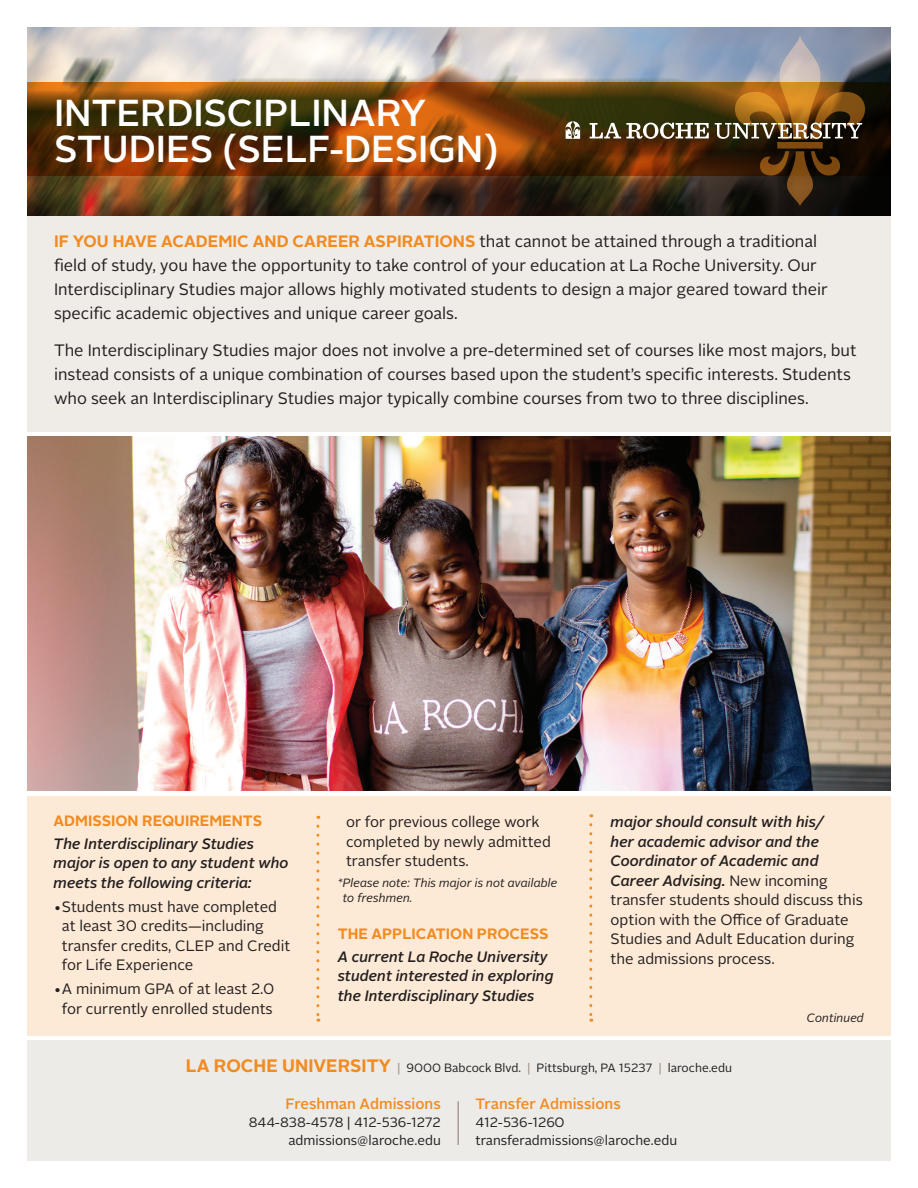
<style>
.page{position:relative;width:918px;height:1188px;background:#fff}
.page>*{position:absolute;margin:0;border:0;box-sizing:border-box;transform-origin:0 0}
.t1{font:500 37.5px/36px "Alright Sans";color:#fff}
.t2{font:16.5px/24px "Alright Sans";color:#231f20}
.Classes_List{font:15px/19.5px "Alright Sans";color:#231f20}
.Classes_List-2{font:italic 500 15px/19.5px "Alright Sans";color:#231f20}
.Classes_List-3{font:700 15px "Alright Sans";color:#f28b20}
.t3{font:500 15px "Alright Sans";color:#f28b20}
.t4{font:13.5px "Alright Sans";color:#231f20}
.t5{font:12px "Alright Sans";color:#231f20}
.Classes_List-4{font:italic 12px/15px "Alright Sans";color:#231f20}
.s1{font-weight:700;color:#f28b20}
.s2{font-weight:500;font-style:italic}
.s3{font-weight:700;font-size:18px;color:#f28b20}
.s4{color:#998b7d}
</style>
<div class="page">
<div style="left:27px;top:209px;width:864px;height:223px;background:#efebe7"></div>
<img style="left:27px;top:437px;width:864px;height:354px">
<div style="left:27px;top:796px;width:864px;height:240px;background:#fdead6"></div>
<svg style="left:316px;top:826px;width:3px;height:196px"></svg>
<svg style="left:589px;top:825px;width:3px;height:197px"></svg>
<div style="left:27px;top:1041px;width:864px;height:120px;background:#ecebe7"></div>
<hr style="left:458px;top:1101px;width:1px;height:44px;background:#85776f">
<img style="left:27px;top:27px;width:864px;height:189px">
<svg style="left:27px;top:82px;width:864px;height:94px;background:#693909"></svg>
<img style="left:736px;top:36px;width:128px;height:170px">
<svg style="left:590px;top:123px;width:119px;height:16px"></svg>
<svg style="left:715px;top:123px;width:147px;height:16px"></svg>
<svg style="left:566px;top:121px;width:15px;height:18px"></svg>
<p class="t1" style="left:54px;top:95px;width:446px">INTERDISCIPLINARY<br>STUDIES (SELF-DESIGN)</p>
<p class="t2" style="left:54px;top:229px;width:775px"><span class="s1">IF YOU HAVE ACADEMIC AND CAREER ASPIRATIONS</span> that cannot be attained through a traditional field of study, you have the opportunity to take control of your education at La Roche University. Our Interdisciplinary Studies major allows highly motivated students to design a major geared toward their specific academic objectives and unique career goals.</p>
<p class="t2" style="left:54px;top:339px;width:804px">The Interdisciplinary Studies major does not involve a pre-determined set of courses like most majors, but instead consists of a unique combination of courses based upon the student’s specific interests. Students who seek an Interdisciplinary Studies major typically combine courses from two to three disciplines.</p>
<p class="Classes_List-3" style="left:54px;top:810px;width:210px">ADMISSION REQUIREMENTS</p>
<p class="Classes_List-2" style="left:54px;top:834px;width:236px">The Interdisciplinary Studies major is open to any student who meets the following criteria:</p>
<p class="Classes_List" style="left:62px;top:897px;width:230px;text-indent:-8px">•Students must have completed at least 30 credits—including transfer credits, CLEP and Credit for Life Experience</p>
<p class="Classes_List" style="left:54px;top:980px;width:222px;text-align:center">•A minimum GPA of at least 2.0 for currently enrolled students</p>
<p class="Classes_List" style="left:346px;top:812px;width:206px">or for previous college work completed by newly admitted transfer students.</p>
<p class="Classes_List-4" style="left:343px;top:876px;width:216px;text-indent:-5px">*Please note: This major is not available to freshmen.</p>
<p class="Classes_List-3" style="left:338px;top:923px;width:212px">THE APPLICATION PROCESS</p>
<p class="Classes_List-2" style="left:338px;top:947px;width:217px">A current La Roche University student interested in exploring the Interdisciplinary Studies</p>
<p class="Classes_List" style="left:611px;top:813px;width:254px"><span class="s2">major should consult with his/<br>her academic advisor and the<br>Coordinator of Academic and<br>Career Advising.</span> New incoming transfer students should discuss this option with the Office of Graduate<br>Studies and Adult Education during the admissions process.</p>
<p class="Classes_List-4" style="left:807px;top:1010px;width:59px">Continued</p>
<p class="t5" style="left:186px;top:1059px;width:548px"><span class="s3">LA ROCHE UNIVERSITY</span> <span class="s4">|</span> 9000 Babcock Blvd. <span class="s4">|</span> Pittsburgh, PA 15237 <span class="s4">|</span> laroche.edu</p>
<p class="t3" style="left:286px;top:1093px;width:157px">Freshman Admissions</p>
<p class="t4" style="left:249px;top:1113px;width:194px">844-838-4578 | 412-536-1272</p>
<p class="t4" style="left:289px;top:1131px;width:154px">admissions@laroche.edu</p>
<p class="t3" style="left:475px;top:1093px;width:147px">Transfer Admissions</p>
<p class="t4" style="left:475px;top:1113px;width:91px">412-536-1260</p>
<p class="t4" style="left:475px;top:1131px;width:203px">transferadmissions@laroche.edu</p>
</div>
